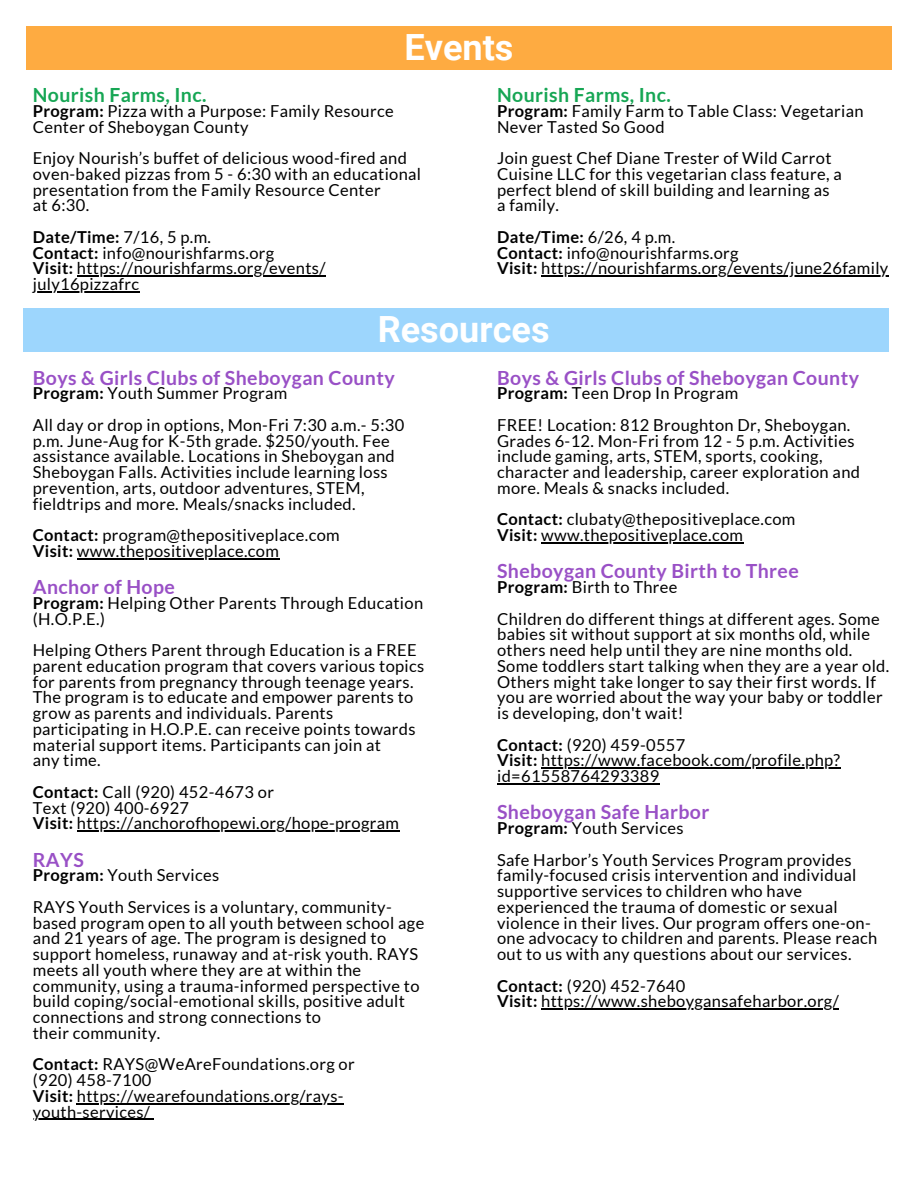
<style>
.page{position:relative;width:918px;height:1188px;background:#fff}
.page>*{position:absolute;margin:0;border:0;box-sizing:border-box;transform-origin:0 0}
.t1{font:700 36.15px "Roboto";color:#fff}
.t2{font:700 19.5px "Lato";letter-spacing:.02em;color:#9950c6}
.t3{font:700 19.5px "Lato";letter-spacing:.02em;color:#16a654}
.t4{font:16.5px/15.8px "Lato";letter-spacing:.02em;color:#000}
.t5{font:700 16.5px "Lato";letter-spacing:.02em;color:#000}
.s1{font-weight:700}
.s2{font-weight:400}
</style>
<div class="page">
<div style="left:26px;top:26px;width:866px;height:44px;background:#feab41"></div>
<hr style="left:541px;top:275px;width:348px;height:2px;background:#000">
<hr style="left:77px;top:275px;width:249px;height:2px;background:#000">
<hr style="left:33px;top:291px;width:106px;height:1px;background:#000">
<div style="left:23px;top:309px;width:865px;height:43px;background:#9dd6fd"></div>
<hr style="left:77px;top:558px;width:202px;height:1px;background:#000">
<hr style="left:541px;top:542px;width:203px;height:1px;background:#000">
<hr style="left:77px;top:830px;width:322px;height:2px;background:#000">
<hr style="left:541px;top:767px;width:300px;height:2px;background:#000">
<hr style="left:497px;top:783px;width:163px;height:1px;background:#000">
<hr style="left:77px;top:1103px;width:267px;height:1px;background:#000">
<hr style="left:33px;top:1119px;width:117px;height:1px;background:#000">
<hr style="left:541px;top:1008px;width:298px;height:2px;background:#000">
<h1 class="t1" style="left:404px;top:27px;width:111px">Events</h1>
<p class="t3" style="left:497px;top:83px;width:175px">Nourish Farms, Inc.</p>
<p class="t4" style="left:497px;top:103px;width:368px"><span class="s1">Program:</span> Family Farm to Table Class: Vegetarian<br>Never Tasted So Good</p>
<p class="t4" style="left:497px;top:150px;width:346px">Join guest Chef Diane Trester of Wild Carrot<br>Cuisine LLC for this vegetarian class feature, a perfect blend of skill building and learning as</p>
<p class="t4" style="left:497px;top:197px;width:64px">a family.</p>
<p class="t5" style="left:497px;top:226px;width:180px">Date/Time: <span class="s2">6/26, 4 p.m.</span></p>
<p class="t4" style="left:497px;top:244px;width:243px"><span class="s1">Contact:</span> info@nourishfarms.org</p>
<p class="t4" style="left:497px;top:260px;width:393px"><span class="s1">Visit:</span> https://nourishfarms.org/events/june26family</p>
<p class="t3" style="left:33px;top:83px;width:175px">Nourish Farms, Inc.</p>
<p class="t4" style="left:33px;top:103px;width:362px"><span class="s1">Program:</span> Pizza with a Purpose: Family Resource<br>Center of Sheboygan County</p>
<p class="t4" style="left:33px;top:150px;width:390px">Enjoy Nourish’s buffet of delicious wood-fired and oven-baked pizzas from 5 - 6:30 with an educational presentation from the Family Resource Center</p>
<p class="t4" style="left:33px;top:197px;width:58px">at 6:30.</p>
<p class="t5" style="left:33px;top:226px;width:180px">Date/Time: <span class="s2">7/16, 5 p.m.</span></p>
<p class="t4" style="left:33px;top:244px;width:243px"><span class="s1">Contact:</span> info@nourishfarms.org</p>
<p class="t4" style="left:33px;top:260px;width:294px"><span class="s1">Visit:</span> https://nourishfarms.org/events/</p>
<h2 class="t4" style="left:33px;top:276px;width:108px">july16pizzafrc</h2>
<p class="t1" style="left:378px;top:308px;width:173px">Resources</p>
<p class="t2" style="left:33px;top:365px;width:363px">Boys &amp; Girls Clubs of Sheboygan County</p>
<p class="t4" style="left:33px;top:385px;width:256px"><span class="s1">Program:</span> Youth Summer Program</p>
<p class="t4" style="left:33px;top:417px;width:373px">All day or drop in options, Mon-Fri 7:30 a.m.- 5:30 p.m. June-Aug for K-5th grade. $250/youth. Fee assistance available. Locations in Sheboygan and Sheboygan Falls. Activities include learning loss prevention, arts, outdoor adventures, STEM, fieldtrips and more. Meals/snacks included.</p>
<p class="t4" style="left:33px;top:527px;width:308px"><span class="s1">Contact:</span> program@thepositiveplace.com</p>
<p class="t4" style="left:33px;top:543px;width:248px"><span class="s1">Visit:</span> www.thepositiveplace.com</p>
<p class="t2" style="left:497px;top:365px;width:363px">Boys &amp; Girls Clubs of Sheboygan County</p>
<p class="t4" style="left:497px;top:385px;width:243px"><span class="s1">Program:</span> Teen Drop In Program</p>
<p class="t4" style="left:497px;top:417px;width:364px">FREE! Location: 812 Broughton Dr, Sheboygan.<br>Grades 6-12. Mon-Fri from 12 - 5 p.m. Activities include gaming, arts, STEM, sports, cooking, character and leadership, career exploration and more. Meals &amp; snacks included.</p>
<p class="t4" style="left:497px;top:511px;width:300px"><span class="s1">Contact:</span> clubaty@thepositiveplace.com</p>
<p class="t4" style="left:497px;top:527px;width:248px"><span class="s1">Visit:</span> www.thepositiveplace.com</p>
<p class="t2" style="left:33px;top:575px;width:144px">Anchor of Hope</p>
<p class="t4" style="left:33px;top:595px;width:392px"><span class="s1">Program:</span> Helping Other Parents Through Education (H.O.P.E.)</p>
<p class="t4" style="left:33px;top:642px;width:393px">Helping Others Parent through Education is a FREE parent education program that covers various topics for parents from pregnancy through teenage years.<br>The program is to educate and empower parents to grow as parents and individuals. Parents participating in H.O.P.E. can receive points towards material support items. Participants can join at</p>
<p class="t4" style="left:33px;top:752px;width:69px">any time.</p>
<p class="t4" style="left:33px;top:784px;width:243px"><span class="s1">Contact:</span> Call (920) 452-4673 or</p>
<p class="t4" style="left:33px;top:799px;width:158px">Text (920) 400-6927</p>
<p class="t4" style="left:33px;top:815px;width:368px"><span class="s1">Visit:</span> https://anchorofhopewi.org/hope-program</p>
<p class="t2" style="left:33px;top:847px;width:52px">RAYS</p>
<p class="t4" style="left:33px;top:867px;width:188px"><span class="s1">Program:</span> Youth Services</p>
<h2 class="t4" style="left:33px;top:899px;width:393px">RAYS Youth Services is a voluntary, community&shy;based program open to all youth between school age and 21 years of age. The program is designed to support homeless, runaway and at-risk youth. RAYS meets all youth where they are at within the community, using a trauma-informed perspective to build coping/social-emotional skills, positive adult connections and strong connections to</h2>
<p class="t4" style="left:33px;top:1025px;width:129px">their community.</p>
<p class="t4" style="left:33px;top:1056px;width:323px"><span class="s1">Contact:</span> RAYS@WeAreFoundations.org or</p>
<p class="t4" style="left:33px;top:1072px;width:312px">(920) 458-7100<br><span class="s1">Visit:</span> https://wearefoundations.org/rays&shy;youth-services/</p>
<p class="t2" style="left:497px;top:559px;width:303px">Sheboygan County Birth to Three</p>
<p class="t4" style="left:497px;top:579px;width:182px"><span class="s1">Program:</span> Birth to Three</p>
<p class="t4" style="left:497px;top:610px;width:394px">Children do different things at different ages. Some babies sit without support at six months old, while others need help until they are nine months old.<br>Some toddlers start talking when they are a year old.<br>Others might take longer to say their first words. If you are worried about the way your baby or toddler is developing, don't wait!</p>
<p class="t4" style="left:497px;top:736px;width:190px"><span class="s1">Contact:</span> (920) 459-0557</p>
<h2 class="t4" style="left:497px;top:752px;width:345px"><span class="s1">Visit:</span> https://www.facebook.com/profile.php?</h2>
<p class="t4" style="left:497px;top:768px;width:164px">id=61558764293389</p>
<p class="t2" style="left:497px;top:800px;width:214px">Sheboygan Safe Harbor</p>
<p class="t4" style="left:497px;top:812px;width:356px;line-height:31.5px"><span class="s1">Program:</span> Youth Services<br>Safe Harbor’s Youth Services Program provides</p>
<p class="t4" style="left:497px;top:867px;width:382px">family-focused crisis intervention and individual supportive services to children who have experienced the trauma of domestic or sexual violence in their lives. Our program offers one-on&shy;one advocacy to children and parents. Please reach out to us with any questions about our services.</p>
<p class="t4" style="left:497px;top:977px;width:343px"><span class="s1">Contact:</span> (920) 452-7640<br><span class="s1">Visit:</span> https://www.sheboygansafeharbor.org/</p>
</div>
